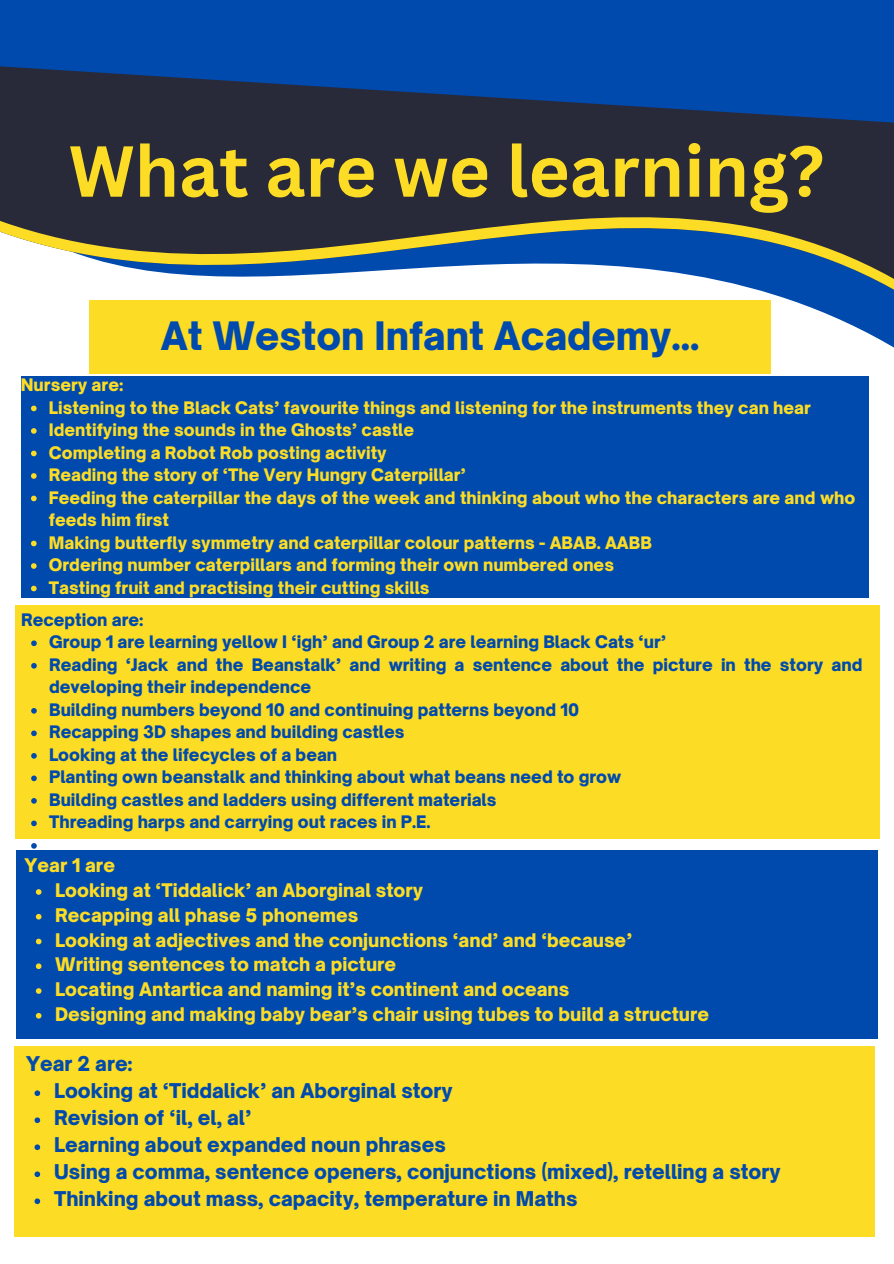
<style>
.page{position:relative;width:894px;height:1264px;background:#fff}
.page>*{position:absolute;margin:0;border:0;box-sizing:border-box;transform-origin:0 0}
.t1{font:700 70.5px "Canva Sans";color:#fcdc24}
.t2{font:900 37.5px "Open Sauce One";color:#004aad}
.t3{font:900 19.5px "Open Sauce One";color:#004aad}
.t4{font:900 18px "Open Sauce One";color:#fcdc24}
.t5{font:900 16.5px/22.5px "Open Sauce One";color:#fcdc24}
.t6{font:900 16.5px/22.5px "Open Sauce One";color:#004aad}
</style>
<div class="page">
<div style="left:0;top:0;width:893px;height:128px;background:#004aad"></div>
<svg style="left:0;top:66px;width:893px;height:332px;fill:#282939"></svg>
<div style="left:21px;top:375px;width:846px;height:222px;background:#004aad"></div>
<div style="left:15px;top:605px;width:863px;height:233px;background:#fcdc24"></div>
<div style="left:16px;top:849px;width:861px;height:189px;background:#004aad"></div>
<div style="left:89px;top:300px;width:681px;height:73px;background:#fcdc24"></div>
<div style="left:14px;top:1046px;width:860px;height:191px;background:#fcdc24"></div>
<svg style="left:31px;top:405px;width:6px;height:6px"></svg>
<svg style="left:31px;top:428px;width:6px;height:6px"></svg>
<svg style="left:31px;top:450px;width:6px;height:6px"></svg>
<svg style="left:31px;top:473px;width:6px;height:6px"></svg>
<svg style="left:31px;top:495px;width:6px;height:6px"></svg>
<svg style="left:31px;top:540px;width:6px;height:6px"></svg>
<svg style="left:31px;top:563px;width:6px;height:6px"></svg>
<svg style="left:31px;top:585px;width:6px;height:6px"></svg>
<svg style="left:31px;top:640px;width:6px;height:6px"></svg>
<svg style="left:31px;top:663px;width:6px;height:5px"></svg>
<svg style="left:31px;top:708px;width:6px;height:5px"></svg>
<svg style="left:31px;top:730px;width:6px;height:6px"></svg>
<svg style="left:31px;top:753px;width:6px;height:5px"></svg>
<svg style="left:31px;top:775px;width:6px;height:6px"></svg>
<svg style="left:31px;top:798px;width:6px;height:5px"></svg>
<svg style="left:31px;top:820px;width:6px;height:6px"></svg>
<svg style="left:31px;top:843px;width:6px;height:5px"></svg>
<svg style="left:36px;top:889px;width:5px;height:5px"></svg>
<svg style="left:36px;top:913px;width:5px;height:6px"></svg>
<svg style="left:36px;top:938px;width:5px;height:6px"></svg>
<svg style="left:36px;top:963px;width:5px;height:6px"></svg>
<svg style="left:36px;top:988px;width:5px;height:5px"></svg>
<svg style="left:36px;top:1013px;width:5px;height:5px"></svg>
<svg style="left:35px;top:1090px;width:5px;height:6px"></svg>
<svg style="left:35px;top:1117px;width:5px;height:6px"></svg>
<svg style="left:35px;top:1144px;width:5px;height:6px"></svg>
<svg style="left:35px;top:1171px;width:5px;height:6px"></svg>
<svg style="left:35px;top:1198px;width:5px;height:6px"></svg>
<h1 class="t1" style="left:69px;top:121px;width:756px">What are we learning?</h1>
<p class="t2" style="left:161px;top:313px;width:540px">At Weston Infant Academy...</p>
<h2 class="t5" style="left:21px;top:373px;width:104px">Nursery are:</h2>
<h5 class="t5" style="left:49px;top:396px;width:763px">Listening to the Black Cats’ favourite things and listening for the instruments they can hear</h5>
<p class="t5" style="left:49px;top:418px;width:366px">Identifying the sounds in the Ghosts’ castle</p>
<p class="t5" style="left:49px;top:441px;width:339px">Completing a Robot Rob posting activity</p>
<p class="t5" style="left:49px;top:463px;width:418px">Reading the story of ‘The Very Hungry Caterpillar’</p>
<p class="t5" style="left:49px;top:486px;width:807px">Feeding the caterpillar the days of the week and thinking about who the characters are and who feeds him first</p>
<p class="t5" style="left:49px;top:531px;width:604px">Making butterfly symmetry and caterpillar colour patterns - ABAB. AABB</p>
<p class="t5" style="left:49px;top:553px;width:566px">Ordering number caterpillars and forming their own numbered ones</p>
<p class="t5" style="left:49px;top:576px;width:382px">Tasting fruit and practising their cutting skills</p>
<p class="t6" style="left:21px;top:608px;width:124px">Reception are:</p>
<h5 class="t6" style="left:49px;top:630px;width:618px">Group 1 are learning yellow I ‘igh’ and Group 2 are learning Black Cats ‘ur’</h5>
<p class="t6" style="left:49px;top:653px;width:814px">Reading ‘Jack and the Beanstalk’ and writing a sentence about the picture in the story and developing their independence</p>
<p class="t6" style="left:49px;top:698px;width:531px">Building numbers beyond 10 and continuing patterns beyond 10</p>
<p class="t6" style="left:49px;top:720px;width:357px">Recapping 3D shapes and building castles</p>
<p class="t6" style="left:49px;top:743px;width:289px">Looking at the lifecycles of a bean</p>
<p class="t6" style="left:49px;top:765px;width:573px">Planting own beanstalk and thinking about what beans need to grow</p>
<p class="t6" style="left:49px;top:788px;width:449px">Building castles and ladders using different materials</p>
<p class="t6" style="left:49px;top:810px;width:383px">Threading harps and carrying out races in P.E.</p>
<p class="t4" style="left:25px;top:854px;width:92px">Year 1 are</p>
<h3 class="t4" style="left:55px;top:879px;width:369px">Looking at ‘Tiddalick’ an Aborginal story</h3>
<p class="t4" style="left:55px;top:903px;width:304px">Recapping all phase 5 phonemes</p>
<p class="t4" style="left:55px;top:928px;width:578px">Looking at adjectives and the conjunctions ‘and’ and ‘because’</p>
<p class="t4" style="left:55px;top:953px;width:342px">Writing sentences to match a picture</p>
<p class="t4" style="left:55px;top:978px;width:515px">Locating Antartica and naming it’s continent and oceans</p>
<p class="t4" style="left:55px;top:1002px;width:655px">Designing and making baby bear’s chair using tubes to build a structure</p>
<p class="t3" style="left:26px;top:1051px;width:108px">Year 2 are:</p>
<h3 class="t3" style="left:54px;top:1078px;width:400px">Looking at ‘Tiddalick’ an Aborginal story</h3>
<p class="t3" style="left:54px;top:1105px;width:199px">Revision of ‘il, el, al’</p>
<p class="t3" style="left:54px;top:1132px;width:393px">Learning about expanded noun phrases</p>
<p class="t3" style="left:54px;top:1159px;width:727px">Using a comma, sentence openers, conjunctions (mixed), retelling a story</p>
<p class="t3" style="left:54px;top:1186px;width:524px">Thinking about mass, capacity, temperature in Maths</p>
</div>
